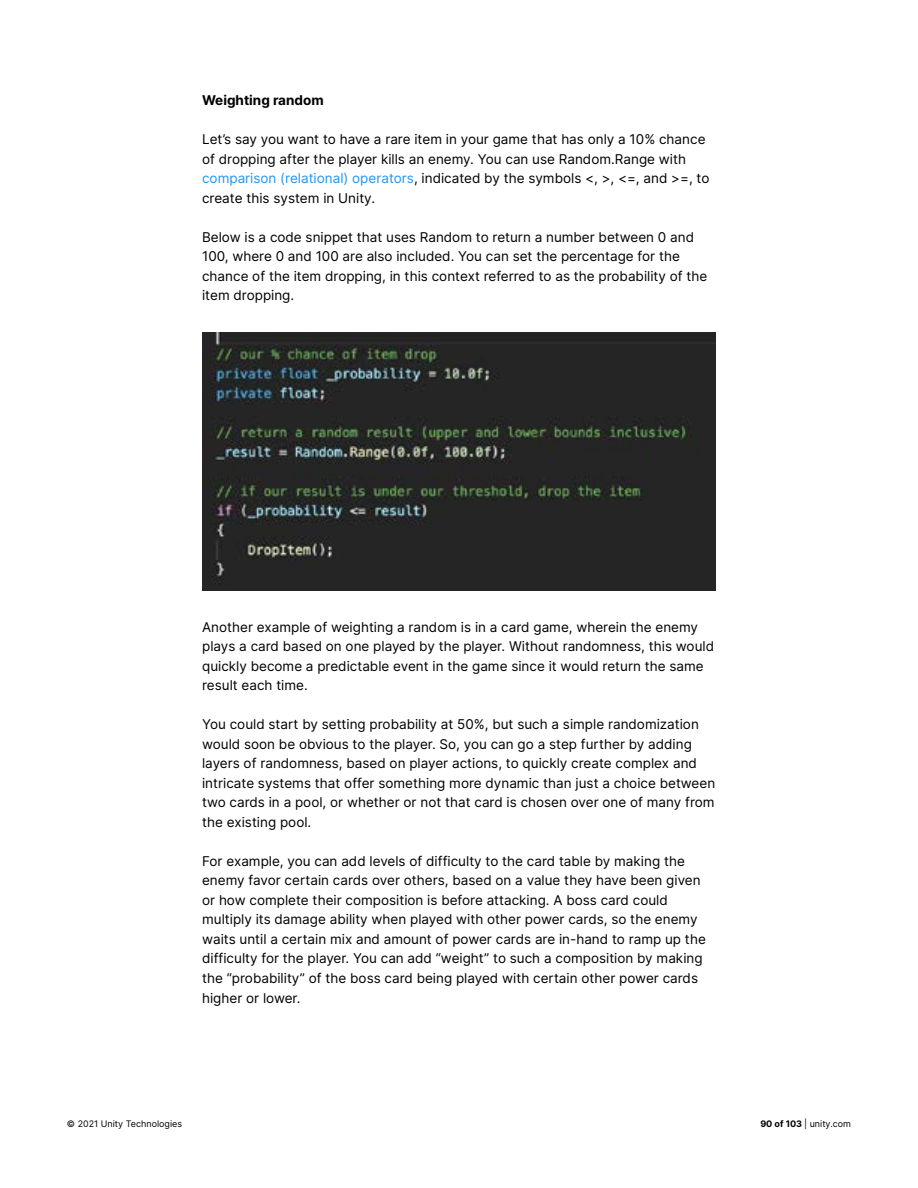
<style>
.page{position:relative;width:918px;height:1188px;background:#fff}
.page>*{position:absolute;margin:0;border:0;box-sizing:border-box;transform-origin:0 0}
.t1{font:13.5px/19.5px "Inter";color:#000}
.t2{font:700 13.5px "Inter";color:#000}
.t3{font:9px "Inter";color:#000}
.s1{color:#2196f3}
.s2{font-weight:700}
</style>
<div class="page">
<img style="left:202px;top:332px;width:514px;height:258px">
<p class="t2" style="left:202px;top:91px;width:123px">Weighting random</p>
<p class="t1" style="left:202px;top:129px;width:509px">Let’s say you want to have a rare item in your game that has only a 10% chance of dropping after the player kills an enemy. You can use Random.Range with <span class="s1">comparison (relational) operators</span>, indicated by the symbols &lt;, &gt;, &lt;=, and &gt;=, to create this system in Unity.</p>
<p class="t1" style="left:202px;top:227px;width:507px">Below is a code snippet that uses Random to return a number between 0 and 100, where 0 and 100 are also included. You can set the percentage for the chance of the item dropping, in this context referred to as the probability of the item dropping.</p>
<p class="t1" style="left:202px;top:617px;width:514px">Another example of weighting a random is in a card game, wherein the enemy plays a card based on one played by the player. Without randomness, this would quickly become a predictable event in the game since it would return the same result each time.</p>
<p class="t1" style="left:202px;top:714px;width:515px">You could start by setting probability at 50%, but such a simple randomization would soon be obvious to the player. So, you can go a step further by adding layers of randomness, based on player actions, to quickly create complex and intricate systems that offer something more dynamic than just a choice between two cards in a pool, or whether or not that card is chosen over one of many from the existing pool.</p>
<p class="t1" style="left:202px;top:851px;width:505px">For example, you can add levels of difficulty to the card table by making the enemy favor certain cards over others, based on a value they have been given or how complete their composition is before attacking. A boss card could multiply its damage ability when played with other power cards, so the enemy waits until a certain mix and amount of power cards are in-hand to ramp up the difficulty for the player. You can add “weight” to such a composition by making the “probability” of the boss card being played with certain other power cards higher or lower.</p>
<p class="t3" style="left:67px;top:1117px;width:117px">© 2021 Unity Technologies</p>
<p class="t3" style="left:760px;top:1117px;width:92px"><span class="s2">90 of 103</span> | unity.com</p>
</div>
